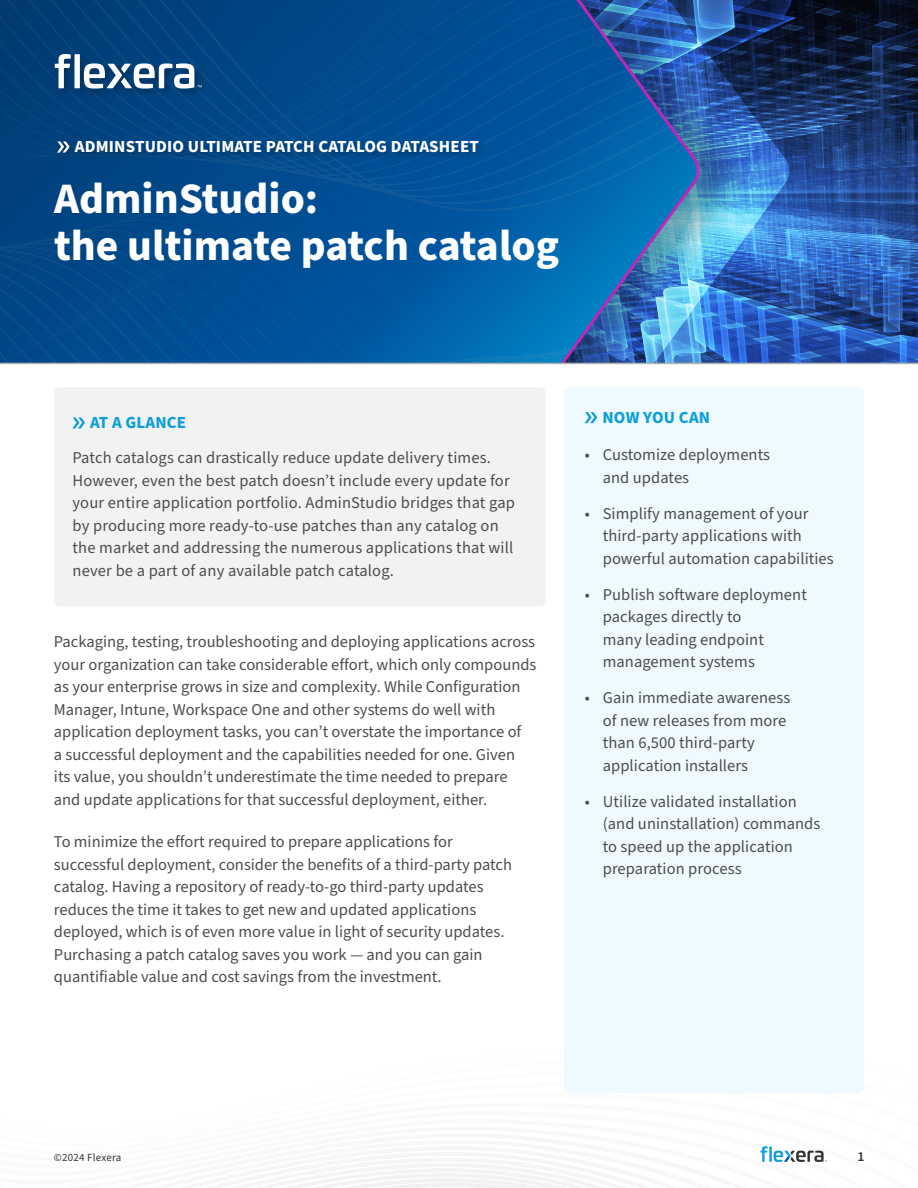
<style>
.page{position:relative;width:918px;height:1188px;background:#fff}
.page>*{position:absolute;margin:0;border:0;box-sizing:border-box;transform-origin:0 0}
.t1{font:700 43.5px/46.5px "Source Sans Pro";color:#fff}
.t2{font:700 16.95px "Source Sans Pro";letter-spacing:.01em;color:#fff}
.t3{font:700 16.95px "Source Sans Pro";letter-spacing:.01em;color:#0f9ed9}
.t4{font:16.5px/22.5px "Source Sans Pro";color:#4d4d4f}
.t5{font:600 13.8px "Source Sans Pro";color:#333}
.t6{font:10.95px "Source Sans Pro";letter-spacing:.02em;color:#333}
</style>
<div class="page">
<svg style="left:208px;top:1150px;width:614px;height:38px"></svg>
<svg style="left:760px;top:1146px;width:8px;height:16px"></svg>
<hr style="left:769px;top:1146px;width:3px;height:16px;background:#0fa0db">
<svg style="left:774px;top:1151px;width:53px;height:11px"></svg>
<img style="left:791px;top:0;width:127px;height:363px">
<svg style="left:761px;top:0;width:30px;height:363px;background:#29569c"></svg>
<div style="left:1px;top:0;width:760px;height:394px;background:#000;opacity:.3"></div>
<svg style="left:0;top:227px;width:551px;height:136px;background:#015399"></svg>
<svg style="left:0;top:0;width:551px;height:227px;background:#01498a"></svg>
<div style="left:73px;top:139px;width:413px;height:21px;background:#000;opacity:.25"></div>
<div style="left:56px;top:140px;width:21px;height:21px;background:#00417b"></div>
<svg style="left:57px;top:142px;width:13px;height:11px"></svg>
<div style="left:52px;top:52px;width:159px;height:46px;background:#000;opacity:.25"></div>
<svg style="left:55px;top:54px;width:16px;height:34px"></svg>
<div style="left:75px;top:54px;width:5px;height:34px;background:#fff"></div>
<svg style="left:84px;top:63px;width:118px;height:26px"></svg>
<img style="left:551px;top:0;width:152px;height:363px">
<div style="left:1px;top:363px;width:917px;height:28px;background:#fff"></div>
<hr style="left:0;top:363px;width:918px;height:1px;background:#b2b2b2">
<div style="left:564px;top:387px;width:300px;height:706px;background:#eefaff;border-radius:5px"></div>
<svg style="left:585px;top:412px;width:12px;height:11px"></svg>
<div style="left:54px;top:387px;width:491px;height:219px;background:#f2f2f2;border-radius:5px"></div>
<svg style="left:72px;top:417px;width:13px;height:12px"></svg>
<p class="t2" style="left:75px;top:135px;width:406px">ADMINSTUDIO ULTIMATE PATCH CATALOG DATASHEET</p>
<h1 class="t1" style="left:54px;top:177px;width:507px">AdminStudio:<br>the ultimate patch catalog</h1>
<p class="t3" style="left:90px;top:411px;width:98px">AT A GLANCE</p>
<p class="t4" style="left:73px;top:447px;width:444px">Patch catalogs can drastically reduce update delivery times.<br>However, even the best patch doesn’t include every update for your entire application portfolio. AdminStudio bridges that gap by producing more ready-to-use patches than any catalog on the market and addressing the numerous applications that will never be a part of any available patch catalog.</p>
<p class="t4" style="left:54px;top:631px;width:484px">Packaging, testing, troubleshooting and deploying applications across your organization can take considerable effort, which only compounds as your enterprise grows in size and complexity. While Configuration Manager, Intune, Workspace One and other systems do well with application deployment tasks, you can’t overstate the importance of<br>a successful deployment and the capabilities needed for one. Given<br>its value, you shouldn’t underestimate the time needed to prepare and update applications for that successful deployment, either.</p>
<p class="t4" style="left:54px;top:831px;width:460px">To minimize the effort required to prepare applications for successful deployment, consider the benefits of a third-party patch catalog. Having a repository of ready-to-go third-party updates reduces the time it takes to get new and updated applications deployed, which is of even more value in light of security updates.<br>Purchasing a patch catalog saves you work — and you can gain quantifiable value and cost savings from the investment.</p>
<p class="t3" style="left:602px;top:406px;width:109px">NOW YOU CAN</p>
<p class="t4" style="left:603px;top:444px;width:169px;text-indent:-18px">• Customize deployments and updates</p>
<p class="t4" style="left:603px;top:503px;width:233px;text-indent:-18px">• Simplify management of your third-party applications with powerful automation capabilities</p>
<p class="t4" style="left:603px;top:584px;width:206px;text-indent:-18px">• Publish software deployment packages directly to<br>many leading endpoint management systems</p>
<p class="t4" style="left:603px;top:687px;width:189px;text-indent:-18px">• Gain immediate awareness of new releases from more than 6,500 third-party application installers</p>
<p class="t4" style="left:603px;top:791px;width:219px;text-indent:-18px">• Utilize validated installation (and uninstallation) commands to speed up the application preparation process</p>
<p class="t6" style="left:54px;top:1150px;width:69px">©2024 Flexera</p>
<p class="t5" style="left:858px;top:1147px;width:9px">1</p>
</div>
